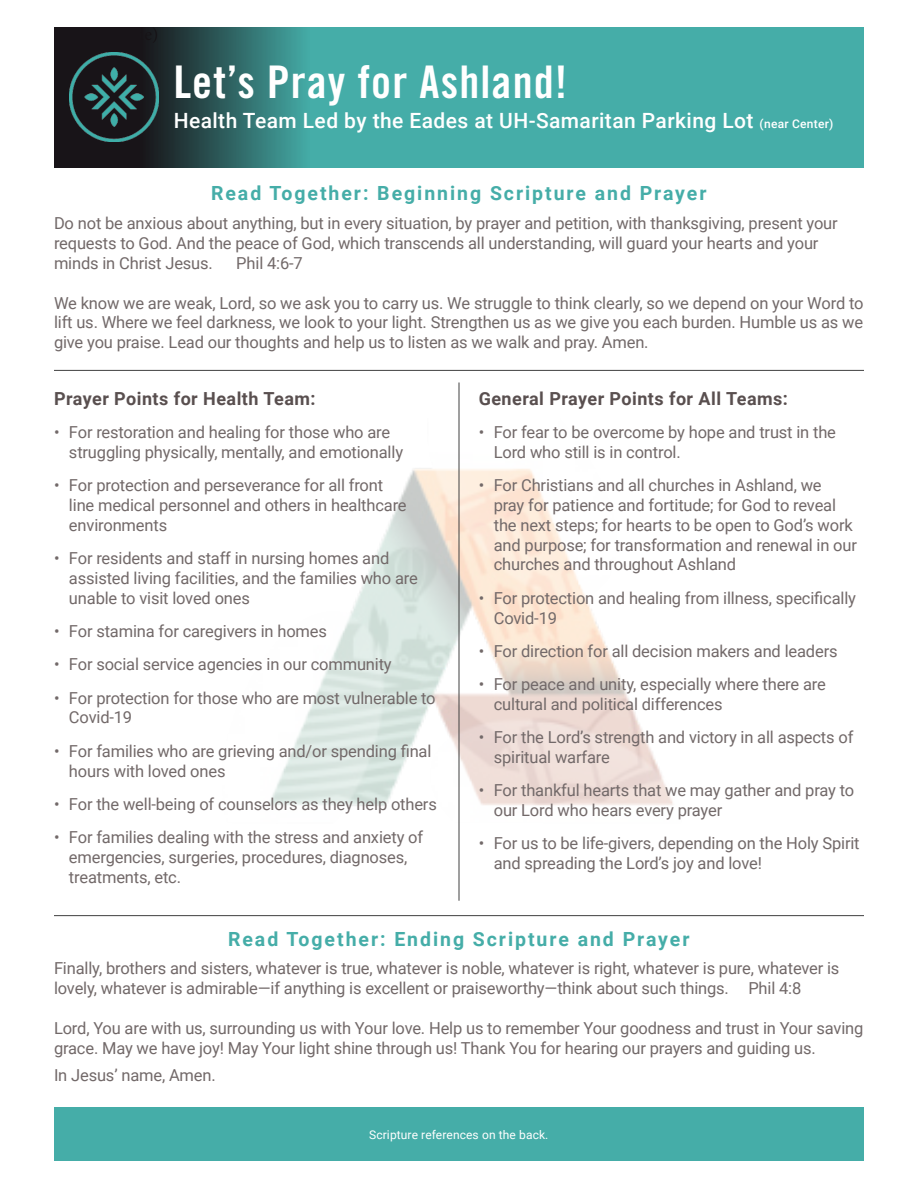
<style>
.page{position:relative;width:918px;height:1188px;background:#fff}
.page>*{position:absolute;margin:0;border:0;box-sizing:border-box;transform-origin:0 0}
.t1{font:45px "Trade Gothic LT Std Bd Cn 20";letter-spacing:.025em;color:#fff}
.t2{font:500 21px "Roboto";letter-spacing:.02em;color:#fff}
.t3{font:700 19.5px "Roboto";letter-spacing:.1em;color:#45ada8}
.t4{font:700 18px "Roboto";letter-spacing:.025em;color:#594f4f}
.t5{font:16.5px/19.8px "Roboto";letter-spacing:-.01em;color:#726969}
.t6{font:12px "Roboto";letter-spacing:.01em;color:#fff}
.s1{font-size:12px}
</style>
<div class="page">
<img style="left:270px;top:418px;width:403px;height:437px">
<hr style="left:54px;top:370px;width:810px;height:1px;background:#404040">
<div style="left:54px;top:27px;width:810px;height:140px;background:#45ada8"></div>
<hr style="left:459px;top:382px;width:1px;height:519px;background:#404040">
<div style="left:54px;top:1107px;width:810px;height:54px;background:#45ada8"></div>
<hr style="left:54px;top:915px;width:810px;height:1px;background:#404040">
<svg style="left:54px;top:27px;width:246px;height:140px;background:#284d4e"></svg>
<img style="left:69px;top:53px;width:89px;height:89px">
<h1 class="t1" style="left:174px;top:55px;width:395px">Let’s Pray for Ashland!</h1>
<p class="t2" style="left:174px;top:106px;width:661px">Health Team Led by the Eades at UH-Samaritan Parking Lot <span class="s1">(near Center)</span></p>
<p class="t3" style="left:211px;top:180px;width:497px">Read Together: Beginning Scripture and Prayer</p>
<p class="t5" style="left:54px;top:213px;width:785px">Do not be anxious about anything, but in every situation, by prayer and petition, with thanksgiving, present your requests to God. And the peace of God, which transcends all understanding, will guard your hearts and your minds in Christ Jesus.</p>
<p class="t5" style="left:236px;top:252px;width:68px">Phil 4:6-7</p>
<p class="t5" style="left:54px;top:292px;width:811px;text-align:justify">We know we are weak, Lord, so we ask you to carry us. We struggle to think clearly, so we depend on your Word to lift us. Where we feel darkness, we look to your light. Strengthen us as we give you each burden. Humble us as we give you praise. Lead our thoughts and help us to listen as we walk and pray. Amen.</p>
<p class="t4" style="left:54px;top:386px;width:263px">Prayer Points for Health Team:</p>
<p class="t5" style="left:69px;top:422px;width:336px;text-indent:-15px">• For restoration and healing for those who are struggling physically, mentally, and emotionally</p>
<p class="t5" style="left:69px;top:475px;width:339px;text-indent:-15px">• For protection and perseverance for all front line medical personnel and others in healthcare environments</p>
<p class="t5" style="left:69px;top:548px;width:350px;text-indent:-15px">• For residents and staff in nursing homes and assisted living facilities, and the families who are unable to visit loved ones</p>
<p class="t5" style="left:54px;top:621px;width:275px">• For stamina for caregivers in homes</p>
<p class="t5" style="left:54px;top:654px;width:339px">• For social service agencies in our community</p>
<p class="t5" style="left:69px;top:687px;width:368px;text-indent:-15px">• For protection for those who are most vulnerable to<br>Covid-19</p>
<p class="t5" style="left:69px;top:740px;width:364px;text-indent:-15px">• For families who are grieving and/or spending final hours with loved ones</p>
<p class="t5" style="left:54px;top:793px;width:384px">• For the well-being of counselors as they help others</p>
<p class="t5" style="left:69px;top:827px;width:356px;text-indent:-15px">• For families dealing with the stress and anxiety of emergencies, surgeries, procedures, diagnoses, treatments, etc.</p>
<p class="t4" style="left:479px;top:386px;width:311px">General Prayer Points for All Teams:</p>
<p class="t5" style="left:494px;top:422px;width:344px;text-indent:-15px">• For fear to be overcome by hope and trust in the<br>Lord who still is in control.</p>
<p class="t5" style="left:494px;top:475px;width:365px;text-indent:-15px">• For Christians and all churches in Ashland, we<br>pray for patience and fortitude; for God to reveal the next steps; for hearts to be open to God’s work and purpose; for transformation and renewal in our churches and throughout Ashland</p>
<p class="t5" style="left:494px;top:587px;width:364px;text-indent:-15px">• For protection and healing from illness, specifically<br>Covid-19</p>
<p class="t5" style="left:479px;top:640px;width:360px">• For direction for all decision makers and leaders</p>
<p class="t5" style="left:494px;top:674px;width:334px;text-indent:-15px">• For peace and unity, especially where there are cultural and political differences</p>
<p class="t5" style="left:494px;top:727px;width:361px;text-indent:-15px">• For the Lord’s strength and victory in all aspects of spiritual warfare</p>
<p class="t5" style="left:494px;top:780px;width:362px;text-indent:-15px">• For thankful hearts that we may gather and pray to our Lord who hears every prayer</p>
<p class="t5" style="left:494px;top:833px;width:367px;text-indent:-15px">• For us to be life-givers, depending on the Holy Spirit and spreading the Lord’s joy and love!</p>
<p class="t3" style="left:228px;top:925px;width:463px">Read Together: Ending Scripture and Prayer</p>
<p class="t5" style="left:54px;top:958px;width:787px">Finally, brothers and sisters, whatever is true, whatever is noble, whatever is right, whatever is pure, whatever is lovely, whatever is admirable—if anything is excellent or praiseworthy—think about such things. Phil 4:8</p>
<p class="t5" style="left:54px;top:1018px;width:811px">Lord, You are with us, surrounding us with Your love. Help us to remember Your goodness and trust in Your saving grace. May we have joy! May Your light shine through us! Thank You for hearing our prayers and guiding us.</p>
<p class="t5" style="left:54px;top:1064px;width:163px">In Jesus’ name, Amen.</p>
<p class="t6" style="left:369px;top:1126px;width:181px">Scripture references on the back.</p>
</div>
